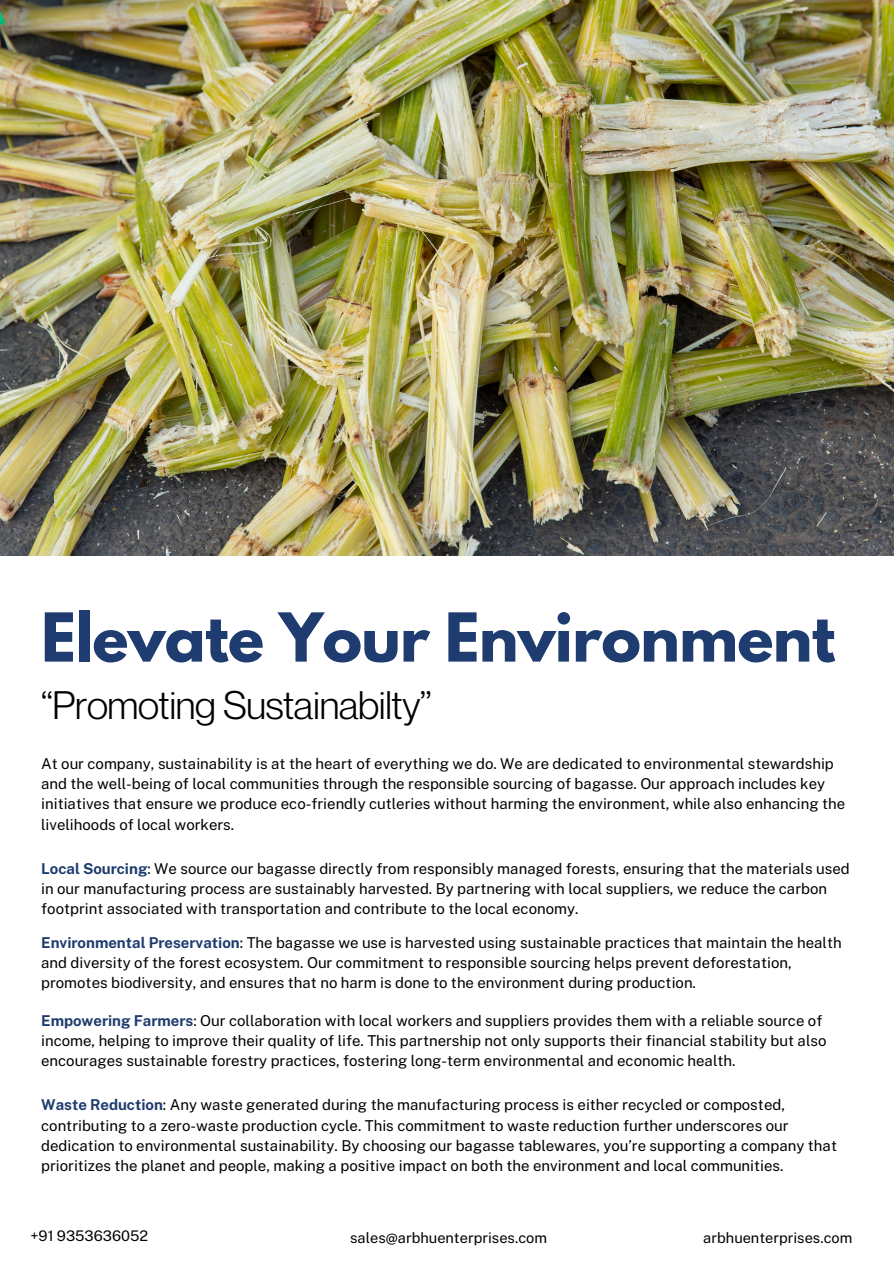
<style>
.page{position:relative;width:894px;height:1264px;background:#fff}
.page>*{position:absolute;margin:0;border:0;box-sizing:border-box;transform-origin:0 0}
.t1{font:700 59.7px "League Spartan";letter-spacing:-.01em;color:#1e3c6f}
.t2{font:38.85px "Neue Montreal";letter-spacing:-.01em;color:#000}
.t3{font:15px/20.2px "Public Sans";color:#000}
.t4{font:14.55px "Public Sans";color:#000}
.s1{font-weight:700;color:#1e3c6f}
</style>
<div class="page">
<img style="left:0;top:0;width:893px;height:556px">
<h2 class="t1" style="left:41px;top:608px;width:795px">Elevate Your Environment</h2>
<p class="t2" style="left:41px;top:681px;width:392px">“Promoting Sustainabilty”</p>
<p class="t3" style="left:41px;top:753px;width:805px">At our company, sustainability is at the heart of everything we do. We are dedicated to environmental stewardship and the well-being of local communities through the responsible sourcing of bagasse. Our approach includes key initiatives that ensure we produce eco-friendly cutleries without harming the environment, while also enhancing the livelihoods of local workers.</p>
<p class="t3" style="left:41px;top:858px;width:809px"><span class="s1">Local Sourcing</span>: We source our bagasse directly from responsibly managed forests, ensuring that the materials used in our manufacturing process are sustainably harvested. By partnering with local suppliers, we reduce the carbon footprint associated with transportation and contribute to the local economy.</p>
<p class="t3" style="left:41px;top:932px;width:801px"><span class="s1">Environmental Preservation</span>: The bagasse we use is harvested using sustainable practices that maintain the health and diversity of the forest ecosystem. Our commitment to responsible sourcing helps prevent deforestation, promotes biodiversity, and ensures that no harm is done to the environment during production.</p>
<p class="t3" style="left:41px;top:1010px;width:786px"><span class="s1">Empowering Farmers</span>: Our collaboration with local workers and suppliers provides them with a reliable source of income, helping to improve their quality of life. This partnership not only supports their financial stability but also encourages sustainable forestry practices, fostering long-term environmental and economic health.</p>
<h1 class="t3" style="left:41px;top:1094px;width:797px"><span class="s1">Waste Reduction</span>: Any waste generated during the manufacturing process is either recycled or composted, contributing to a zero-waste production cycle. This commitment to waste reduction further underscores our dedication to environmental sustainability. By choosing our bagasse tablewares, you’re supporting a company that prioritizes the planet and people, making a positive impact on both the environment and local communities.</h1>
<p class="t4" style="left:30px;top:1227px;width:119px">+91 9353636052</p>
<p class="t4" style="left:350px;top:1229px;width:198px">sales@arbhuenterprises.com</p>
<p class="t4" style="left:703px;top:1229px;width:150px">arbhuenterprises.com</p>
</div>
